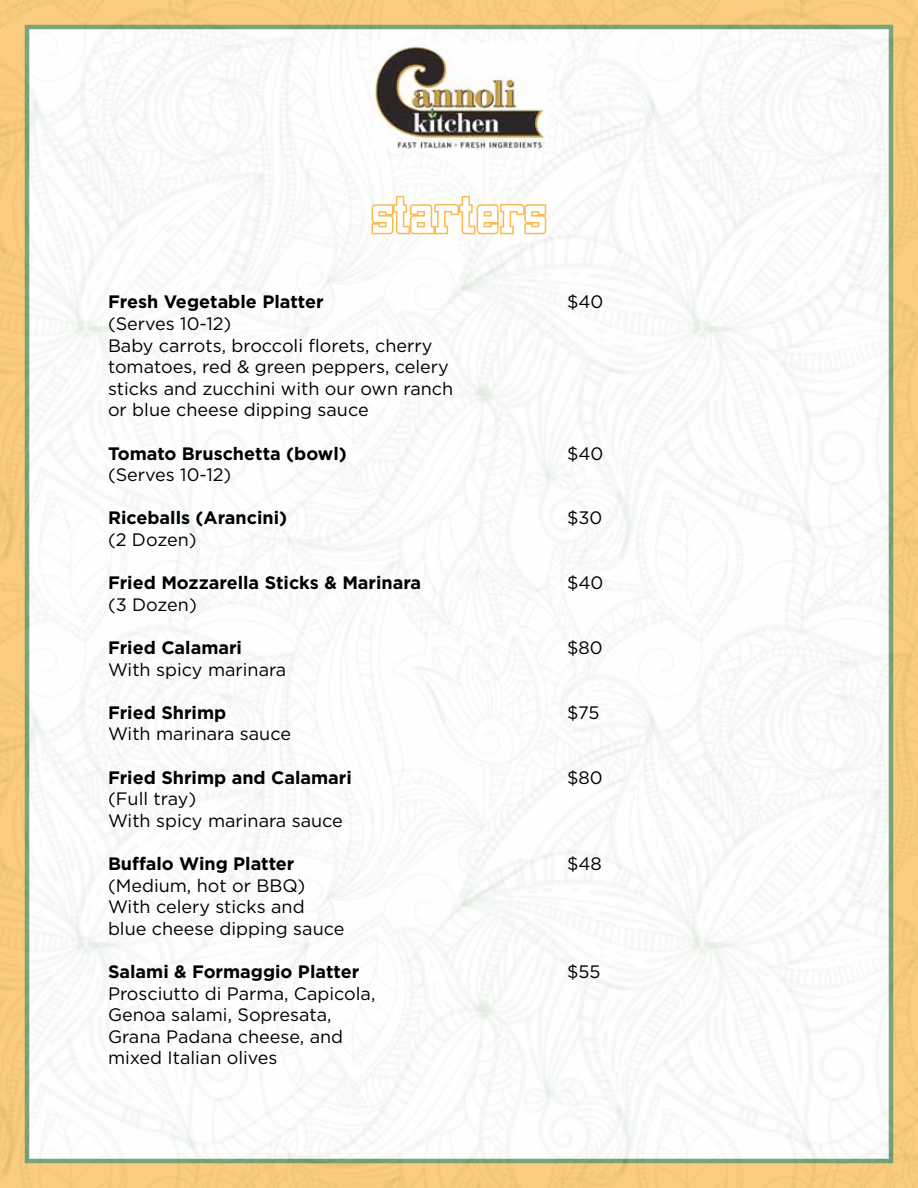
<style>
.page{position:relative;width:918px;height:1188px;background:#fff}
.page>*{position:absolute;margin:0;border:0;box-sizing:border-box;transform-origin:0 0}
.t1{font:60px "Alexandria";color:#fff}
.t2{font:18px/21.6px "Gotham";color:#000}
.t3{font:700 18px "Gotham";color:#000}
</style>
<div class="page">
<img style="left:0;top:0;width:918px;height:1188px">
<img style="left:372px;top:43px;width:174px;height:106px">
<svg style="left:369px;top:194px;width:180px;height:43px"></svg>
<h1 class="t1" style="left:372px;top:183px;width:176px">starters</h1>
<p class="t3" style="left:108px;top:292px;width:217px">Fresh Vegetable Platter</p>
<p class="t2" style="left:567px;top:291px;width:38px">$40</p>
<p class="t2" style="left:108px;top:313px;width:347px">(Serves 10-12)<br>Baby carrots, broccoli florets, cherry tomatoes, red &amp; green peppers, celery sticks and zucchini with our own ranch or blue cheese dipping sauce</p>
<p class="t3" style="left:108px;top:443px;width:240px">Tomato Bruschetta (bowl)</p>
<p class="t2" style="left:567px;top:442px;width:38px">$40</p>
<p class="t2" style="left:108px;top:464px;width:125px">(Serves 10-12)</p>
<p class="t3" style="left:108px;top:508px;width:181px">Riceballs (Arancini)</p>
<p class="t2" style="left:567px;top:507px;width:37px">$30</p>
<p class="t2" style="left:108px;top:529px;width:90px">(2 Dozen)</p>
<p class="t3" style="left:108px;top:572px;width:315px">Fried Mozzarella Sticks &amp; Marinara</p>
<p class="t2" style="left:567px;top:572px;width:38px">$40</p>
<p class="t2" style="left:108px;top:593px;width:90px">(3 Dozen)</p>
<p class="t3" style="left:108px;top:637px;width:136px">Fried Calamari</p>
<p class="t2" style="left:567px;top:637px;width:37px">$80</p>
<p class="t2" style="left:108px;top:658px;width:180px">With spicy marinara</p>
<p class="t3" style="left:108px;top:702px;width:120px">Fried Shrimp</p>
<p class="t2" style="left:567px;top:701px;width:34px">$75</p>
<p class="t2" style="left:108px;top:723px;width:185px">With marinara sauce</p>
<p class="t3" style="left:108px;top:767px;width:245px">Fried Shrimp and Calamari</p>
<p class="t2" style="left:567px;top:766px;width:37px">$80</p>
<p class="t2" style="left:108px;top:788px;width:236px">(Full tray)<br>With spicy marinara sauce</p>
<p class="t3" style="left:108px;top:853px;width:188px">Buffalo Wing Platter</p>
<p class="t2" style="left:567px;top:853px;width:36px">$48</p>
<p class="t2" style="left:108px;top:874px;width:238px">(Medium, hot or BBQ)<br>With celery sticks and blue cheese dipping sauce</p>
<p class="t3" style="left:108px;top:961px;width:253px">Salami &amp; Formaggio Platter</p>
<p class="t2" style="left:567px;top:961px;width:35px">$55</p>
<p class="t2" style="left:108px;top:982px;width:269px">Prosciutto di Parma, Capicola,<br>Genoa salami, Sopresata,<br>Grana Padana cheese, and mixed Italian olives</p>
</div>
